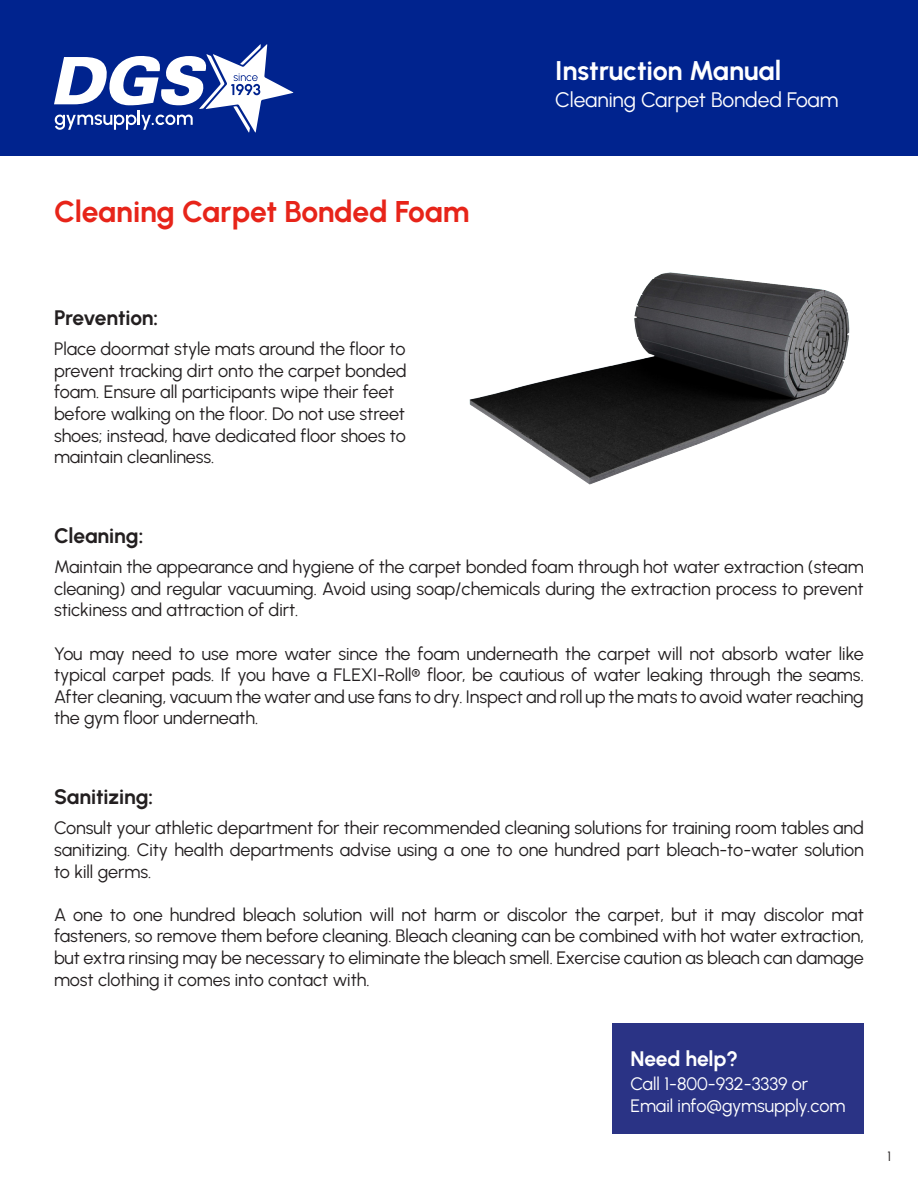
<style>
.page{position:relative;width:918px;height:1188px;background:#fff}
.page>*{position:absolute;margin:0;border:0;box-sizing:border-box;transform-origin:0 0}
.t1{font:30px "Urbanist";letter-spacing:-.01em;color:#e72419}
.t2{font:27px "Urbanist";color:#fff}
.t3{font:21px "Urbanist";letter-spacing:-.01em;color:#fff}
.Paragraph_Style_1{font:21px "Urbanist";letter-spacing:-.01em;color:#231f20}
.Paragraph_Style_1-2{font:18px/21.6px "Urbanist";letter-spacing:-.005em;color:#231f20;text-align:justify}
.t4{font:18px "Urbanist";color:#fff}
.t5{font:13.5px "Urbanist";color:#231f20}
</style>
<div class="page">
<div style="left:0;top:0;width:918px;height:156px;background:#00238e"></div>
<svg style="left:54px;top:44px;width:239px;height:88px"></svg>
<div style="left:612px;top:1024px;width:252px;height:110px;background:#2a3385"></div>
<img style="left:469px;top:272px;width:381px;height:213px">
<h2 class="t2" style="left:555px;top:53px;width:228px">Instruction Manual</h2>
<p class="t3" style="left:555px;top:86px;width:285px">Cleaning Carpet Bonded Foam</p>
<p class="t1" style="left:54px;top:192px;width:417px">Cleaning Carpet Bonded Foam</p>
<p class="Paragraph_Style_1" style="left:54px;top:304px;width:106px">Prevention:</p>
<p class="Paragraph_Style_1-2" style="left:54px;top:338px;width:354px;text-align:left">Place doormat style mats around the floor to prevent tracking dirt onto the carpet bonded foam. Ensure all participants wipe their feet before walking on the floor. Do not use street shoes; instead, have dedicated floor shoes to maintain cleanliness.</p>
<p class="Paragraph_Style_1" style="left:54px;top:522px;width:91px">Cleaning:</p>
<p class="Paragraph_Style_1-2" style="left:54px;top:556px;width:811px">Maintain the appearance and hygiene of the carpet bonded foam through hot water extraction (steam cleaning) and regular vacuuming. Avoid using soap/chemicals during the extraction process to prevent stickiness and attraction of dirt.</p>
<p class="Paragraph_Style_1-2" style="left:54px;top:642px;width:811px">You may need to use more water since the foam underneath the carpet will not absorb water like typical carpet pads. If you have a FLEXI-Roll® floor, be cautious of water leaking through the seams.<br>After cleaning, vacuum the water and use fans to dry. Inspect and roll up the mats to avoid water reaching the gym floor underneath.</p>
<p class="Paragraph_Style_1" style="left:54px;top:783px;width:101px">Sanitizing:</p>
<p class="Paragraph_Style_1-2" style="left:54px;top:817px;width:811px">Consult your athletic department for their recommended cleaning solutions for training room tables and sanitizing. City health departments advise using a one to one hundred part bleach-to-water solution to kill germs.</p>
<p class="Paragraph_Style_1-2" style="left:54px;top:903px;width:811px">A one to one hundred bleach solution will not harm or discolor the carpet, but it may discolor mat fasteners, so remove them before cleaning. Bleach cleaning can be combined with hot water extraction, but extra rinsing may be necessary to eliminate the bleach smell. Exercise caution as bleach can damage most clothing it comes into contact with.</p>
<p class="t3" style="left:630px;top:1045px;width:109px">Need help?</p>
<p class="t4" style="left:630px;top:1072px;width:179px">Call 1-800-932-3339 or</p>
<p class="t4" style="left:630px;top:1094px;width:216px">Email info@gymsupply.com</p>
<p class="t5" style="left:887px;top:1147px;width:5px">1</p>
</div>
